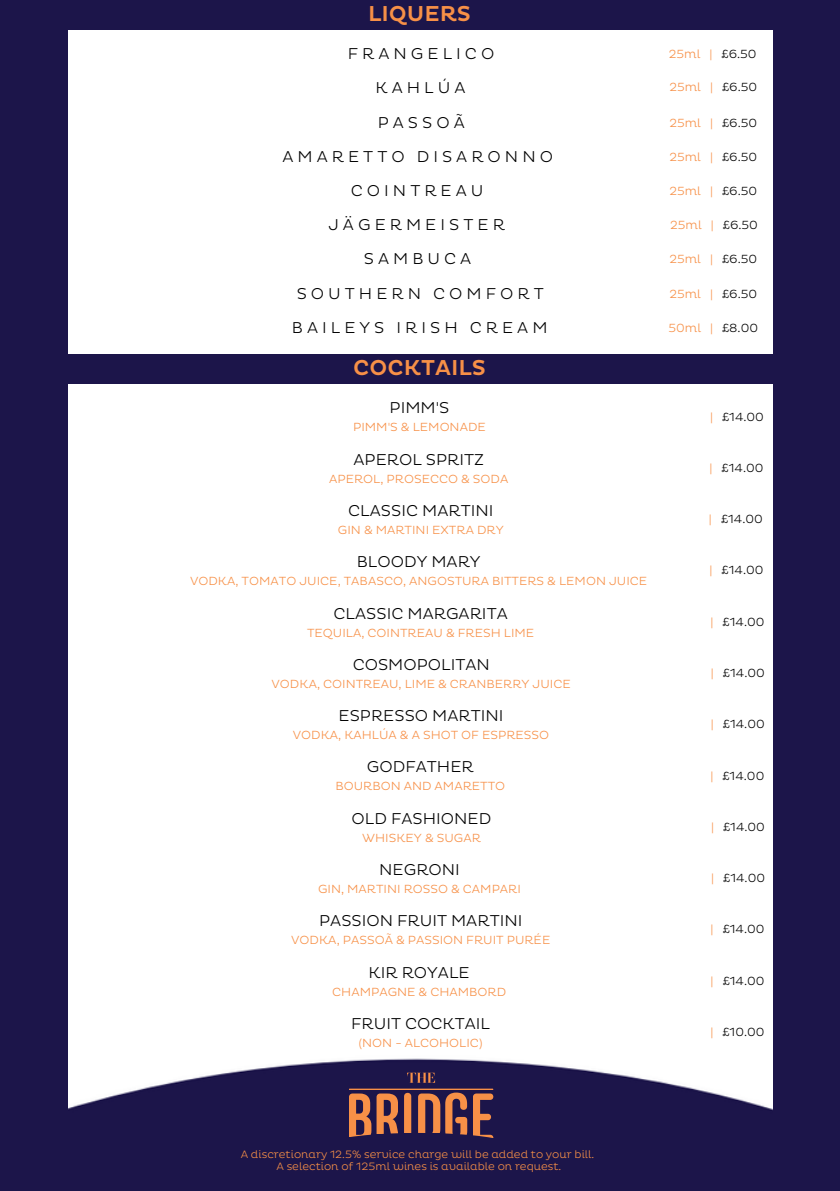
<style>
.page{position:relative;width:840px;height:1191px;background:#fff}
.page>*{position:absolute;margin:0;border:0;box-sizing:border-box;transform-origin:0 0}
.t1{font:500 22px "Pluto";color:#f79047}
.t2{font:300 16px "Pluto";color:#000}
.t3{font:300 16px "Pluto";letter-spacing:.25em;color:#000}
.t4{font:300 12px "Pluto";color:#f79047}
.t5{font:300 12px "Pluto";color:#000}
.t6{font:300 10.8px/12.6px "Pluto";color:#f79047;text-align:center}
.s1{color:#000}
.s2{color:#f79047}
</style>
<div class="page">
<div style="left:0;top:0;width:840px;height:30px;background:#1c154a"></div>
<div style="left:1px;top:354px;width:839px;height:30px;background:#1c154a"></div>
<img style="left:68px;top:1058px;width:705px;height:91px">
<svg style="left:336px;top:1072px;width:175px;height:77px;background:#553549"></svg>
<div style="left:0;top:1149px;width:840px;height:42px;background:#1c154a"></div>
<div style="left:773px;top:0;width:67px;height:1191px;background:#1c154a"></div>
<div style="left:0;top:0;width:68px;height:1191px;background:#1c154a"></div>
<h1 class="t1" style="left:368px;top:1px;width:105px">LIQUERS</h1>
<h2 class="t3" style="left:348px;top:44px;width:148px">FRANGELICO</h2>
<p class="t4" style="left:669px;top:47px;width:89px">25ml | <span class="s1">£6.50</span></p>
<h2 class="t2" style="left:375px;top:79px;width:92px">KAHLÚA</h2>
<p class="t4" style="left:669px;top:80px;width:89px">25ml | <span class="s1">£6.50</span></p>
<h2 class="t2" style="left:378px;top:113px;width:89px">PASSOÃ</h2>
<p class="t4" style="left:669px;top:115px;width:89px">25ml | <span class="s1">£6.50</span></p>
<h2 class="t3" style="left:282px;top:147px;width:272px">AMARETTO DISARONNO</h2>
<p class="t4" style="left:669px;top:150px;width:89px">25ml | <span class="s1">£6.50</span></p>
<h2 class="t3" style="left:351px;top:181px;width:134px">COINTREAU</h2>
<p class="t4" style="left:669px;top:184px;width:89px">25ml | <span class="s1">£6.50</span></p>
<h2 class="t3" style="left:328px;top:215px;width:178px">JÄGERMEISTER</h2>
<p class="t4" style="left:670px;top:218px;width:89px">25ml | <span class="s1">£6.50</span></p>
<h2 class="t3" style="left:364px;top:250px;width:109px">SAMBUCA</h2>
<p class="t4" style="left:669px;top:252px;width:89px">25ml | <span class="s1">£6.50</span></p>
<h2 class="t3" style="left:297px;top:284px;width:248px">SOUTHERN COMFORT</h2>
<p class="t4" style="left:669px;top:287px;width:89px">25ml | <span class="s1">£6.50</span></p>
<h2 class="t3" style="left:292px;top:318px;width:257px">BAILEYS IRISH CREAM</h2>
<p class="t4" style="left:668px;top:321px;width:91px">50ml | <span class="s1">£8.00</span></p>
<h1 class="t1" style="left:353px;top:355px;width:134px">COCKTAILS</h1>
<h2 class="t2" style="left:390px;top:399px;width:61px">PIMM'S</h2>
<p class="t4" style="left:353px;top:420px;width:134px">PIMM'S &amp; LEMONADE</p>
<h2 class="t2" style="left:354px;top:450px;width:132px">APEROL SPRITZ</h2>
<p class="t4" style="left:329px;top:472px;width:181px">APEROL, PROSECCO &amp; SODA</p>
<h2 class="t2" style="left:348px;top:501px;width:147px">CLASSIC MARTINI</h2>
<p class="t4" style="left:338px;top:523px;width:167px">GIN &amp; MARTINI EXTRA DRY</p>
<h2 class="t2" style="left:357px;top:553px;width:125px">BLOODY MARY</h2>
<p class="t4" style="left:190px;top:574px;width:459px">VODKA, TOMATO JUICE, TABASCO, ANGOSTURA BITTERS &amp; LEMON JUICE</p>
<h2 class="t2" style="left:334px;top:604px;width:176px">CLASSIC MARGARITA</h2>
<p class="t4" style="left:307px;top:626px;width:229px">TEQUILA, COINTREAU &amp; FRESH LIME</p>
<h2 class="t2" style="left:353px;top:655px;width:139px">COSMOPOLITAN</h2>
<p class="t4" style="left:272px;top:677px;width:301px">VODKA, COINTREAU, LIME &amp; CRANBERRY JUICE</p>
<h2 class="t2" style="left:339px;top:706px;width:166px">ESPRESSO MARTINI</h2>
<p class="t4" style="left:293px;top:728px;width:258px">VODKA, KAHLÚA &amp; A SHOT OF ESPRESSO</p>
<h2 class="t2" style="left:367px;top:758px;width:109px">GODFATHER</h2>
<p class="t4" style="left:335px;top:779px;width:171px">BOURBON AND AMARETTO</p>
<h2 class="t2" style="left:352px;top:809px;width:141px">OLD FASHIONED</h2>
<p class="t4" style="left:362px;top:831px;width:120px">WHISKEY &amp; SUGAR</p>
<h2 class="t2" style="left:379px;top:860px;width:82px">NEGRONI</h2>
<p class="t4" style="left:318px;top:882px;width:204px">GIN, MARTINI ROSSO &amp; CAMPARI</p>
<h2 class="t2" style="left:319px;top:912px;width:205px">PASSION FRUIT MARTINI</h2>
<p class="t4" style="left:291px;top:933px;width:261px">VODKA, PASSOÃ &amp; PASSION FRUIT PURÉE</p>
<h2 class="t2" style="left:369px;top:963px;width:103px">KIR ROYALE</h2>
<p class="t4" style="left:332px;top:985px;width:175px">CHAMPAGNE &amp; CHAMBORD</p>
<h2 class="t2" style="left:351px;top:1014px;width:141px">FRUIT COCKTAIL</h2>
<p class="t4" style="left:359px;top:1036px;width:125px">(NON - ALCOHOLIC)</p>
<p class="t6" style="left:241px;top:1148px;width:355px">A discretionary 12.5% service charge will be added to your bill.<br>A selection of 125ml wines is available on request.</p>
<p class="t5" style="left:710px;top:410px;width:55px"><span class="s2">|</span> £14.00</p>
<p class="t5" style="left:710px;top:461px;width:55px"><span class="s2">|</span> £14.00</p>
<p class="t5" style="left:709px;top:512px;width:55px"><span class="s2">|</span> £14.00</p>
<p class="t5" style="left:710px;top:563px;width:55px"><span class="s2">|</span> £14.00</p>
<p class="t5" style="left:711px;top:615px;width:55px"><span class="s2">|</span> £14.00</p>
<p class="t5" style="left:711px;top:666px;width:55px"><span class="s2">|</span> £14.00</p>
<p class="t5" style="left:711px;top:717px;width:55px"><span class="s2">|</span> £14.00</p>
<p class="t5" style="left:710px;top:769px;width:55px"><span class="s2">|</span> £14.00</p>
<p class="t5" style="left:711px;top:820px;width:55px"><span class="s2">|</span> £14.00</p>
<p class="t5" style="left:711px;top:871px;width:55px"><span class="s2">|</span> £14.00</p>
<p class="t5" style="left:711px;top:922px;width:55px"><span class="s2">|</span> £14.00</p>
<p class="t5" style="left:711px;top:974px;width:55px"><span class="s2">|</span> £14.00</p>
<p class="t5" style="left:710px;top:1025px;width:56px"><span class="s2">|</span> £10.00</p>
</div>
